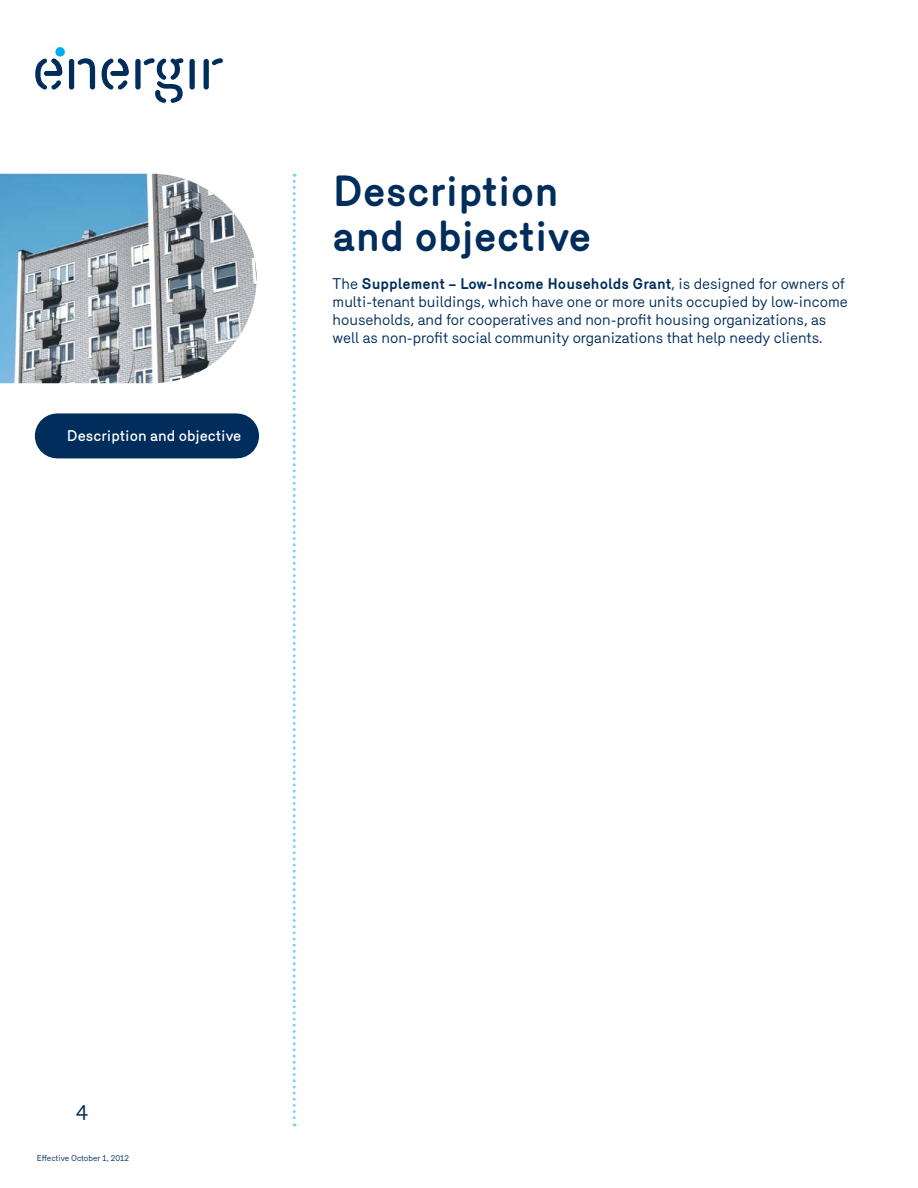
<style>
.page{position:relative;width:918px;height:1188px;background:#fff}
.page>*{position:absolute;margin:0;border:0;box-sizing:border-box;transform-origin:0 0}
.t1{font:700 42px/45px "Merkury";color:#002d5b}
.t2{font:21px "Merkury";color:#002d5b}
.t3{font:15px/18px "Merkury";color:#002d5b}
.t4{font:500 15px "Merkury";color:#fff}
.t5{font:8.25px "Merkury";color:#002d5b}
.s1{font-weight:700}
</style>
<div class="page">
<svg style="left:293px;top:174px;width:3px;height:952px"></svg>
<img style="left:0;top:174px;width:257px;height:209px">
<svg style="left:55px;top:47px;width:10px;height:10px"></svg>
<div style="left:69px;top:59px;width:5px;height:31px;background:#002d5b;border-radius:3px"></div>
<svg style="left:77px;top:58px;width:18px;height:32px"></svg>
<div style="left:190px;top:59px;width:5px;height:31px;background:#002d5b;border-radius:3px"></div>
<svg style="left:35px;top:58px;width:27px;height:32px"></svg>
<svg style="left:102px;top:58px;width:27px;height:32px"></svg>
<div style="left:135px;top:59px;width:6px;height:31px;background:#002d5b;border-radius:3px"></div>
<svg style="left:143px;top:58px;width:41px;height:45px"></svg>
<div style="left:204px;top:59px;width:5px;height:31px;background:#002d5b;border-radius:3px"></div>
<svg style="left:212px;top:58px;width:11px;height:7px"></svg>
<div style="left:57px;top:413px;width:180px;height:45px;background:#002d5b"></div>
<p class="t4" style="left:67px;top:425px;width:176px">Description and objective</p>
<h1 class="t1" style="left:333px;top:165px;width:261px">Description and objective</h1>
<p class="t3" style="left:333px;top:274px;width:517px">The <span class="s1">Supplement – Low-Income Households Grant</span>, is designed for owners of multi-tenant buildings, which have one or more units occupied by low-income households, and for cooperatives and non-profit housing organizations, as well as non-profit social community organizations that help needy clients.</p>
<h2 class="t2" style="left:76px;top:1097px;width:14px">4</h2>
<p class="t5" style="left:37px;top:1152px;width:94px">Effective October 1, 2012</p>
</div>
